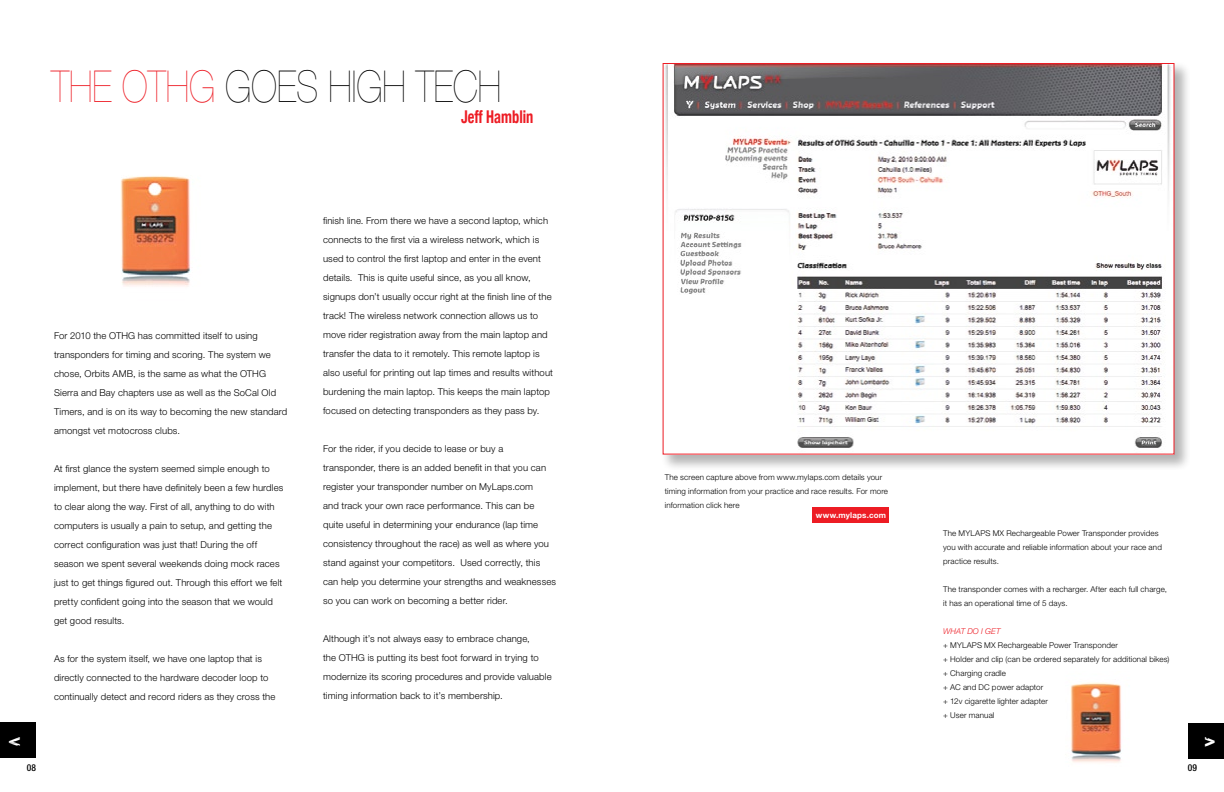
<style>
.page{position:relative;width:1224px;height:792px;background:#fff}
.page>*{position:absolute;margin:0;border:0;box-sizing:border-box;transform-origin:0 0}
.t1{font:200 44px "Helvetica Neue";color:#ed1c24;scale:.82 1}
.t2{font:200 44px "Helvetica Neue";color:#000;scale:.82 1}
.t3{font:20px "Uptown";color:#fff}
.t4{font:700 condensed 17.6px "Helvetica Neue";color:#ed1c24;scale:.82 1}
.t5{font:300 9.5px/19px "Helvetica Neue";letter-spacing:.015em;color:#000}
.t6{font:500 condensed 9.5px "Helvetica Neue";color:#000}
.t7{font:300 8px/14px "Helvetica Neue";letter-spacing:.015em;color:#000}
.t8{font:700 8px "Helvetica Neue";letter-spacing:.02em;color:#fff}
.t9{font:italic 300 8px "Helvetica Neue";letter-spacing:.01em;color:#ed1c24}
.s1{color:#000}
</style>
<div class="page">
<div style="left:0;top:722px;width:36px;height:36px;background:#000"></div>
<div style="left:1188px;top:723px;width:36px;height:36px;background:#000"></div>
<img style="left:120px;top:176px;width:70px;height:111px">
<div style="left:659px;top:59px;width:531px;height:411px;background:#000;opacity:.3"></div>
<img style="left:665px;top:65px;width:507px;height:388px">
<img style="left:1070px;top:682px;width:51px;height:81px">
<div style="left:812px;top:507px;width:77px;height:15px;background:#ed1c24"></div>
<h1 class="t1" style="left:51px;top:61px;width:272px">THE OTHG <span class="s1">GOES</span></h1>
<h1 class="t2" style="left:329px;top:61px;width:156px">HIGH TECH</h1>
<h3 class="t4" style="left:461px;top:106px;width:90px">Jeff Hamblin</h3>
<p class="t5" style="left:54px;top:326px;width:235px">For 2010 the OTHG has committed itself to using transponders for timing and scoring. The system we chose, Orbits AMB, is the same as what the OTHG Sierra and Bay chapters use as well as the SoCal Old Timers, and is on its way to becoming the new standard amongst vet motocross clubs.</p>
<p class="t5" style="left:54px;top:459px;width:231px">At first glance the system seemed simple enough to implement, but there have definitely been a few hurdles to clear along the way. First of all, anything to do with computers is usually a pain to setup, and getting the correct configuration was just that! During the off season we spent several weekends doing mock races just to get things figured out. Through this effort we felt pretty confident going into the season that we would get good results.</p>
<p class="t5" style="left:54px;top:649px;width:223px">As for the system itself, we have one laptop that is directly connected to the hardware decoder loop to continually detect and record riders as they cross the</p>
<p class="t5" style="left:323px;top:211px;width:231px">finish line. From there we have a second laptop, which connects to the first via a wireless network, which is used to control the first laptop and enter in the event details. This is quite useful since, as you all know, signups don’t usually occur right at the finish line of the track! The wireless network connection allows us to move rider registration away from the main laptop and transfer the data to it remotely. This remote laptop is also useful for printing out lap times and results without burdening the main laptop. This keeps the main laptop focused on detecting transponders as they pass by.</p>
<p class="t5" style="left:323px;top:439px;width:235px">For the rider, if you decide to lease or buy a transponder, there is an added benefit in that you can register your transponder number on MyLaps.com<br>and track your own race performance. This can be quite useful in determining your endurance (lap time consistency throughout the race) as well as where you stand against your competitors. Used correctly, this can help you determine your strengths and weaknesses so you can work on becoming a better rider.</p>
<p class="t5" style="left:323px;top:629px;width:230px">Although it’s not always easy to embrace change,<br>the OTHG is putting its best foot forward in trying to modernize its scoring procedures and provide valuable timing information back to it’s membership.</p>
<p class="t7" style="left:665px;top:470px;width:225px">The screen capture above from www.mylaps.com details your timing information from your practice and race results. For more information click here</p>
<p class="t8" style="left:816px;top:510px;width:72px">www.mylaps.com</p>
<p class="t7" style="left:943px;top:526px;width:220px">The MYLAPS MX Rechargeable Power Transponder provides you with accurate and reliable information about your race and practice results.</p>
<p class="t7" style="left:943px;top:582px;width:225px">The transponder comes with a recharger. After each full charge, it has an operational time of 5 days.</p>
<p class="t9" style="left:943px;top:627px;width:59px">WHAT DO I GET</p>
<p class="t7" style="left:943px;top:638px;width:228px">+ MYLAPS MX Rechargeable Power Transponder<br>+ Holder and clip (can be ordered separately for additional bikes) + Charging cradle<br>+ AC and DC power adaptor<br>+ 12v cigarette lighter adapter<br>+ User manual</p>
<h2 class="t3" style="left:9px;top:730px;width:14px">&lt;</h2>
<h2 class="t3" style="left:1205px;top:730px;width:12px">&gt;</h2>
<p class="t6" style="left:27px;top:762px;width:11px">08</p>
<p class="t6" style="left:1188px;top:762px;width:11px">09</p>
</div>
